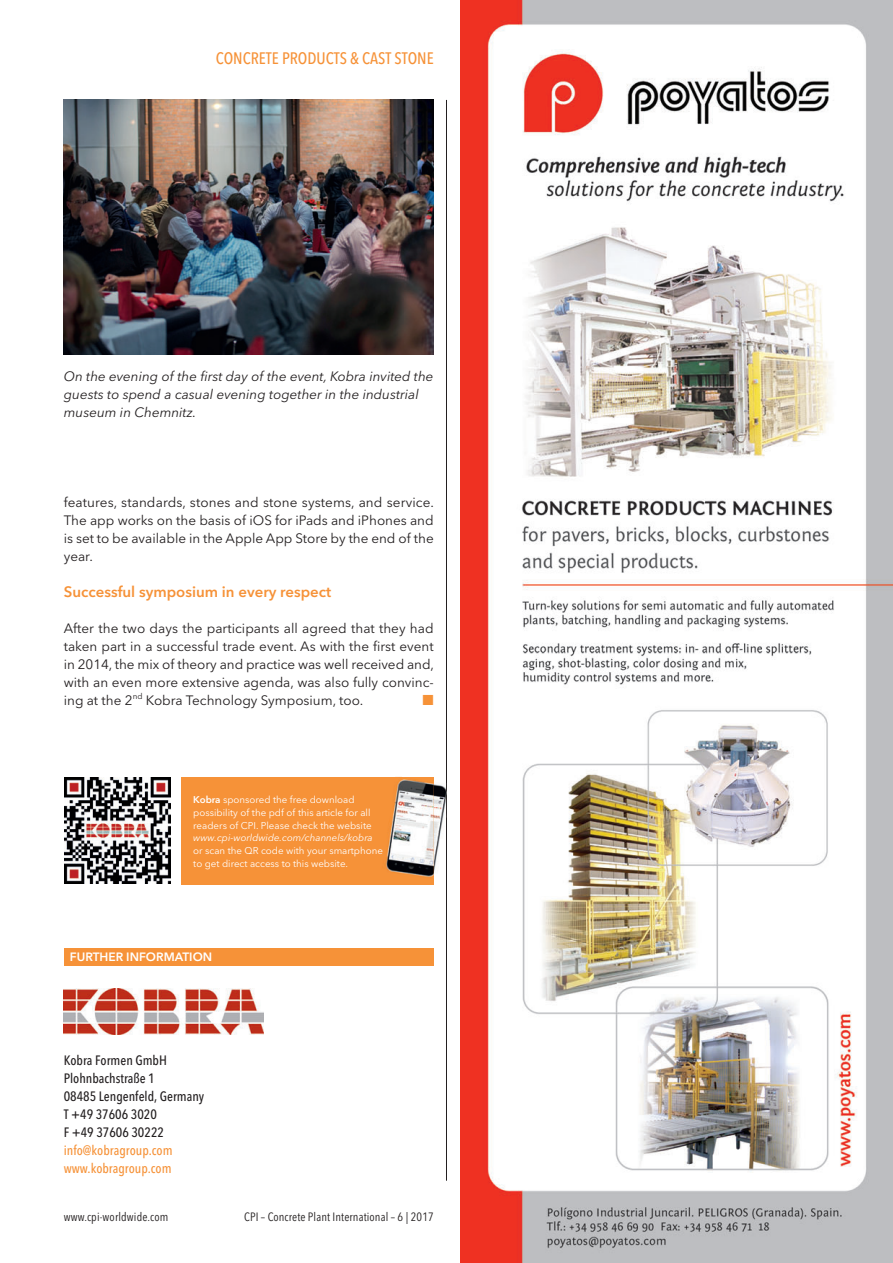
<style>
.page{position:relative;width:893px;height:1263px;background:#fff}
.page>*{position:absolute;margin:0;border:0;box-sizing:border-box;transform-origin:0 0}
.t1{font:500 16.5px "Avenir Next Condensed";color:#f69238}
.t2{font:600 15px "Avenir Next";color:#f69238}
.t3{font:13.5px/18px "Avenir Next";color:#231f20;text-align:justify}
.t4{font:italic 13.5px/18px "Avenir Next";color:#231f20}
.t5{font:500 13.5px/18px "Avenir Next Condensed";color:#231f20}
.t6{font:500 13.5px/18px "Avenir Next Condensed";color:#f69238}
.t7{font:13.5px "European Pi Three";color:#f69238}
.t8{font:12px "Avenir Next Condensed";letter-spacing:.01em;color:#231f20}
.t9{font:600 12px "Avenir Next";color:#fff}
.t10{font:9.75px/12.8px "Avenir Next";color:#fff}
.t11{font:italic 9.75px "Avenir Next";color:#fff}
.s1{font-weight:600}
</style>
<div class="page">
<img style="left:460px;top:0;width:433px;height:1263px">
<hr style="left:446px;top:100px;width:1px;height:1081px;background:#231f20">
<div style="left:64px;top:948px;width:370px;height:17px;background:#f69238"></div>
<img style="left:64px;top:988px;width:199px;height:46px">
<div style="left:181px;top:777px;width:253px;height:107px;background:#f69238"></div>
<img style="left:64px;top:777px;width:107px;height:107px">
<img style="left:434px;top:784px;width:12px;height:88px">
<img style="left:446px;top:783px;width:1px;height:34px">
<img style="left:385px;top:779px;width:49px;height:100px">
<img style="left:64px;top:100px;width:370px;height:254px">
<p class="t1" style="left:216px;top:51px;width:219px">CONCRETE PRODUCTS &amp; CAST STONE</p>
<p class="t4" style="left:64px;top:368px;width:371px">On the evening of the first day of the event, Kobra invited the guests to spend a casual evening together in the industrial museum in Chemnitz.</p>
<p class="t3" style="left:64px;top:494px;width:372px">features, standards, stones and stone systems, and service.<br>The app works on the basis of iOS for iPads and iPhones and is set to be available in the Apple App Store by the end of the year.</p>
<p class="t2" style="left:64px;top:583px;width:269px">Successful symposium in every respect</p>
<p class="t3" style="left:64px;top:620px;width:372px">After the two days the participants all agreed that they had taken part in a successful trade event. As with the first event in 2014, the mix of theory and practice was well received and, with an even more extensive agenda, was also fully convinc&shy;ing at the 2<sup>nd</sup> Kobra Technology Symposium, too.</p>
<p class="t7" style="left:422px;top:692px;width:13px">-</p>
<p class="t10" style="left:193px;top:794px;width:180px"><span class="s1">Kobra</span> sponsored the free download possibility of the pdf of this article for all readers of CPI. Please check the website</p>
<p class="t11" style="left:193px;top:834px;width:181px">www.cpi-worldwide.com/channels/kobra</p>
<p class="t10" style="left:193px;top:845px;width:191px">or scan the QR code with your smartphone to get direct access to this website.</p>
<p class="t9" style="left:70px;top:949px;width:144px">FURTHER INFORMATION</p>
<p class="t5" style="left:64px;top:1052px;width:142px">Kobra Formen GmbH<br>Plohnbachstraße 1<br>08485 Lengenfeld, Germany<br>T +49 37606 3020<br>F +49 37606 30222</p>
<p class="t6" style="left:64px;top:1142px;width:110px">info@kobragroup.com www.kobragroup.com</p>
<p class="t8" style="left:64px;top:1209px;width:106px">www.cpi-worldwide.com</p>
<p class="t8" style="left:244px;top:1209px;width:191px">CPI – Concrete Plant International – 6 | 2017</p>
</div>
